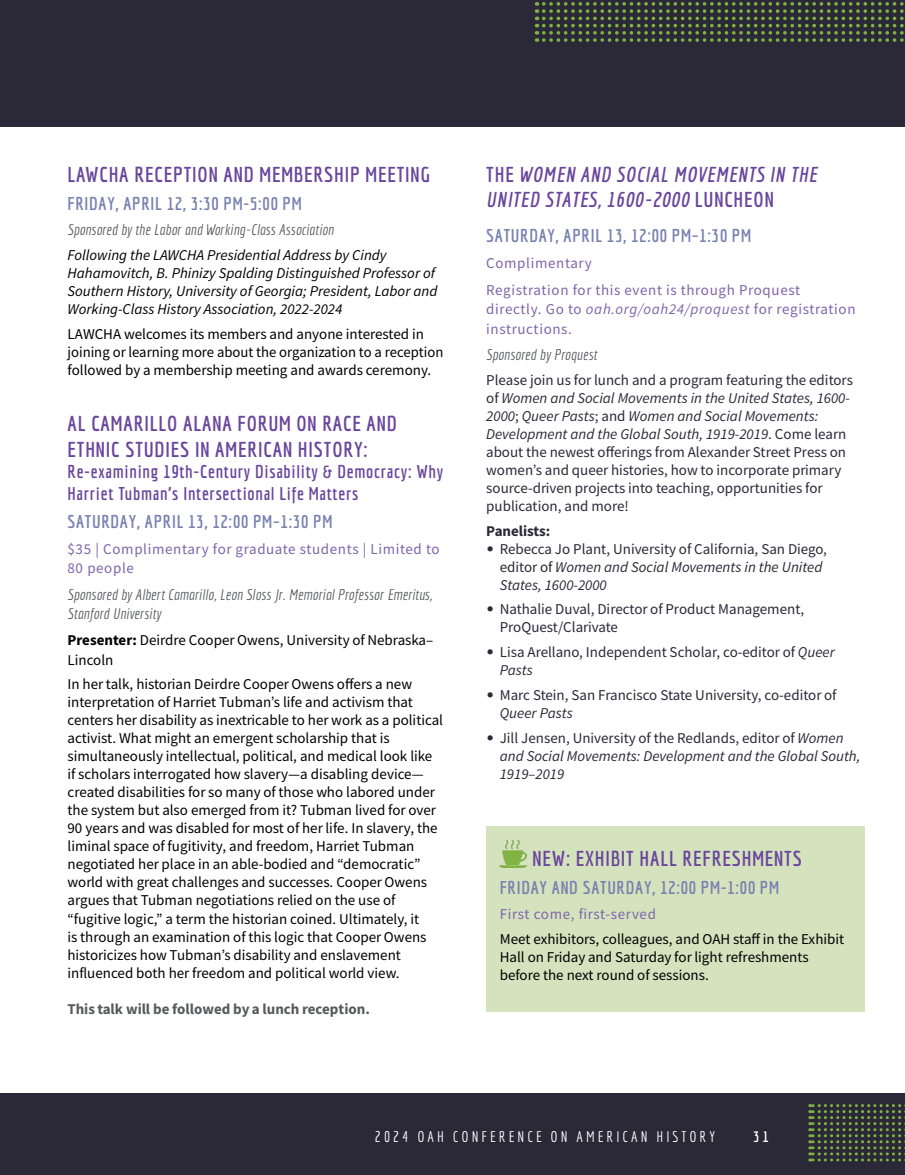
<style>
.page{position:relative;width:905px;height:1175px;background:#fff}
.page>*{position:absolute;margin:0;border:0;box-sizing:border-box;transform-origin:0 0}
.t1{font:700 21px/25.2px "Economica";letter-spacing:.04em;color:#69469c}
.t2{font:italic 700 21px/25.2px "Economica";letter-spacing:.04em;color:#69469c}
.t3{font:700 18px "Economica";letter-spacing:.04em;color:#7881b0}
.t4{font:700 18px/21.6px "Economica";letter-spacing:.04em;color:#69469c}
.t5{font:15px/18px "Source Sans Variable";color:#000}
.t6{font:15px/18px "Source Sans Variable";color:#2b2838}
.t7{font:15px/19.5px "Source Sans Variable";letter-spacing:.04em;color:#7f64ab}
.t8{font:italic 15px/18px "Source Sans Variable";color:#000}
.t9{font:italic 15px/19.5px "Economica";letter-spacing:.02em;color:#58595b}
.t10{font:italic 15px/18px "Source Sans Variable";color:#2b2838}
.t11{font:15px "Source Sans Variable";color:#58595b}
.t12{font:15px "Economica";letter-spacing:.2em;color:#fff}
.t13{font:700 15px "Economica";color:#fff}
.s1{font-style:normal}
.s2{font-style:italic}
.s3{font-family:"Calibri";font-size:16.5px}
.s4{font-family:"Calibri";font-style:normal;font-size:16.5px}
</style>
<div class="page">
<div style="left:486px;top:826px;width:378px;height:186px;background:#d5e2be"></div>
<div style="left:0;top:0;width:904px;height:126px;background:#2b2838"></div>
<svg style="left:543px;top:2px;width:361px;height:40px"></svg>
<svg style="left:536px;top:2px;width:1px;height:40px"></svg>
<img style="left:500px;top:840px;width:26px;height:27px">
<div style="left:0;top:1094px;width:904px;height:80px;background:#2b2838"></div>
<svg style="left:809px;top:1104px;width:93px;height:57px"></svg>
<p class="t1" style="left:68px;top:161px;width:364px">LAWCHA RECEPTION AND MEMBERSHIP MEETING</p>
<p class="t3" style="left:68px;top:193px;width:236px">FRIDAY, APRIL 12, 3:30 PM-5:00 PM</p>
<p class="t9" style="left:68px;top:220px;width:268px">Sponsored by the Labor and Working-Class Association</p>
<p class="t8" style="left:68px;top:246px;width:371px">Following the LAWCHA Presidential Address by Cindy Hahamovitch, B. Phinizy Spalding Distinguished Professor of Southern History, University of Georgia; President, Labor and Working-Class History Association, 2022-2024</p>
<p class="t5" style="left:68px;top:325px;width:377px">LAWCHA welcomes its members and anyone interested in joining or learning more about the organization to a reception followed by a membership meeting and awards ceremony.</p>
<p class="t1" style="left:68px;top:411px;width:331px">AL CAMARILLO ALANA FORUM ON RACE AND<br>ETHNIC STUDIES IN AMERICAN HISTORY:</p>
<p class="t4" style="left:68px;top:461px;width:377px">Re-examining 19th-Century Disability &amp; Democracy: Why<br>Harriet Tubman’s Intersectional Life Matters</p>
<p class="t3" style="left:68px;top:511px;width:266px">SATURDAY, APRIL 13, 12:00 PM–1:30 PM</p>
<p class="t7" style="left:68px;top:539px;width:374px">$35 | Complimentary for graduate students | Limited to<br>80 people</p>
<p class="t9" style="left:68px;top:584px;width:366px">Sponsored by Albert Camarillo, Leon Sloss Jr. Memorial Professor Emeritus,<br>Stanford University</p>
<p class="t5" style="left:68px;top:631px;width:367px;line-height:19.5px">Presenter: Deirdre Cooper Owens, University of Nebraska–<br>Lincoln</p>
<p class="t5" style="left:68px;top:675px;width:377px">In her talk, historian Deirdre Cooper Owens ofers a new interpretation of Harriet Tubman’s life and activism that centers her disability as inextricable to her work as a political activist. What might an emergent scholarship that is simultaneously intellectual, political, and medical look like if scholars interrogated how slavery—a disabling device— created disabilities for so many of those who labored under the system but also emerged from it? Tubman lived for over 90 years and was disabled for most of her life. In slavery, the liminal space of fugitivity, and freedom, Harriet Tubman negotiated her place in an able-bodied and “democratic” world with great challenges and successes. Cooper Owens argues that Tubman negotiations relied on the use of “fugitive logic,” a term the historian coined. Ultimately, it<br>is through an examination of this logic that Cooper Owens historicizes how Tubman’s disability and enslavement influenced both her freedom and political world view.</p>
<p class="t11" style="left:68px;top:999px;width:304px">This talk will be followed by a lunch reception.</p>
<h3 class="t2" style="left:486px;top:161px;width:332px"><span class="s1">THE</span> WOMEN AND SOCIAL MOVEMENTS IN THE<br>UNITED STATES, 1600-2000 <span class="s1">LUNCHEON</span></h3>
<p class="t3" style="left:486px;top:225px;width:266px">SATURDAY, APRIL 13, 12:00 PM–1:30 PM</p>
<p class="t7" style="left:486px;top:254px;width:107px">Complimentary</p>
<p class="t7" style="left:486px;top:280px;width:371px">Registration for this event is through Proquest directly. Go to <span class="s2">oah.org/oah24/proquest</span> for registration instructions.</p>
<p class="t9" style="left:486px;top:345px;width:112px">Sponsored by Proquest</p>
<p class="t6" style="left:486px;top:371px;width:368px">Please join us for lunch and a program featuring the editors of <span class="s2">Women and Social Movements in the United States, 1600- 2000</span>; <span class="s2">Queer Pasts</span>; and <span class="s2">Women and Social Movements:<br>Development and the Global South, 1919-2019</span>. Come learn about the newest oferings from Alexander Street Press on women’s and queer histories, how to incorporate primary source-driven projects into teaching, opportunities for publication, and more!</p>
<p class="t6" style="left:486px;top:521px;width:65px">Panelists:</p>
<p class="t6" style="left:500px;top:539px;width:329px;text-indent:-14px"><span class="s3">•</span> Rebecca Jo Plant, University of California, San Diego, editor of <span class="s2">Women and Social Movements in the United<br>States, 1600-2000</span></p>
<p class="t6" style="left:500px;top:600px;width:306px;text-indent:-14px"><span class="s3">•</span> Nathalie Duval, Director of Product Management,<br>ProQuest/Clarivate</p>
<p class="t6" style="left:500px;top:643px;width:336px;text-indent:-14px"><span class="s3">•</span> Lisa Arellano, Independent Scholar, co-editor of <span class="s2">Queer<br>Pasts</span></p>
<p class="t6" style="left:486px;top:686px;width:352px"><span class="s3">•</span> Marc Stein, San Francisco State University, co-editor of</p>
<p class="t10" style="left:500px;top:704px;width:74px">Queer Pasts</p>
<p class="t10" style="left:500px;top:728px;width:362px;text-indent:-14px"><span class="s4">•</span> <span class="s1">Jill Jensen, University of the Redlands, editor of</span> Women and Social Movements: Development and the Global South,<br>1919–2019</p>
<p class="t1" style="left:532px;top:845px;width:271px">NEW: EXHIBIT HALL REFRESHMENTS</p>
<p class="t3" style="left:500px;top:877px;width:281px">FRIDAY AND SATURDAY, 12:00 PM-1:00 PM</p>
<p class="t7" style="left:500px;top:904px;width:158px">First come, first-served</p>
<p class="t5" style="left:500px;top:929px;width:346px">Meet exhibitors, colleagues, and OAH staf in the Exhibit</p>
<p class="t5" style="left:500px;top:947px;width:310px">Hall on Friday and Saturday for light refreshments</p>
<p class="t5" style="left:500px;top:965px;width:210px">before the next round of sessions.</p>
<p class="t12" style="left:375px;top:1128px;width:342px">2024 OAH CONFERENCE ON AMERICAN HISTORY</p>
<p class="t13" style="left:753px;top:1127px;width:17px">31</p>
</div>
